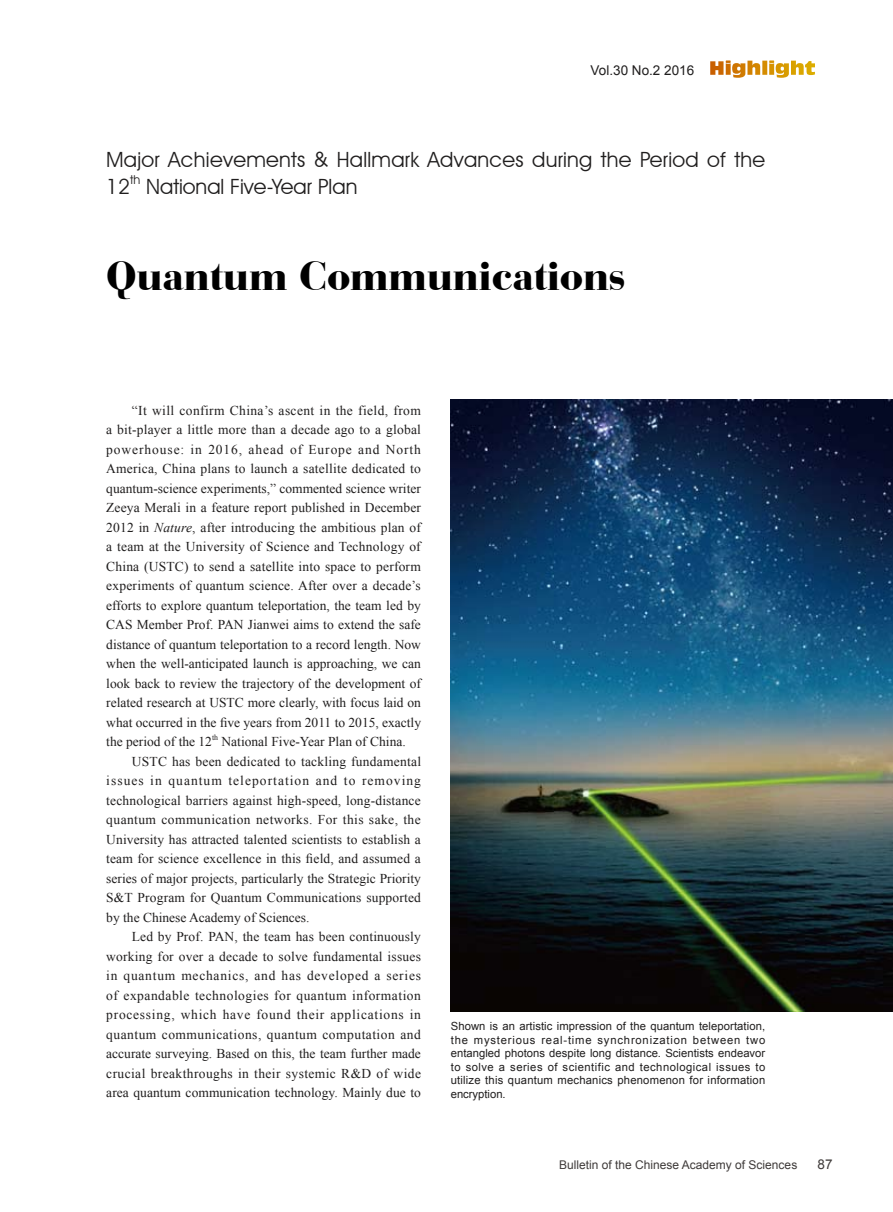
<style>
.page{position:relative;width:893px;height:1212px;background:#fff}
.page>*{position:absolute;margin:0;border:0;box-sizing:border-box;transform-origin:0 0}
.t1{font:900 42px "Bauer Bodoni BT";color:#000}
.t2{font:21px/27px "Avant Garde IT Cby BT";letter-spacing:.015em;color:#201e1e}
.t3{font:13.5px/19.5px "Times New Roman";letter-spacing:.015em;color:#201e1e;text-align:justify}
.t4{font:13.5px "Times New Roman";letter-spacing:.035em;color:#201e1e}
.t5{font:13.5px "Times New Roman";letter-spacing:.055em;color:#201e1e}
.t6{font:13.5px "Times New Roman";letter-spacing:.075em;color:#201e1e}
.t7{font:13.5px "Arial";color:#201e1e}
.t8{font:13.5px "Arial";color:#3f3b3a}
.t9{font:12.3px "Avant Garde IT Cby BT";color:#201e1e}
.t10{font:12px "Arial";color:#3f3b3a}
.t11{font:11.25px/13.5px "Arial";letter-spacing:.02em;color:#201e1e;text-align:justify}
.t12{font:7.8px "Times New Roman";color:#201e1e}
.s1{font-family:"Antique Olive Compact";font-size:18px;color:#fff}
.s2{font-style:italic}
</style>
<div class="page">
<img style="left:451px;top:400px;width:442px;height:611px">
<p class="t7" style="left:591px;top:61px;width:226px">Vol.30 No.2 2016 <span class="s1">Highlight</span></p>
<h2 class="t2" style="left:106px;top:146px;width:660px">Major Achievements &amp; Hallmark Advances during the Period of the<br>12</h2>
<p class="t9" style="left:130px;top:172px;width:12px">th</p>
<h2 class="t2" style="left:146px;top:173px;width:213px">National Five-Year Plan</h2>
<h1 class="t1" style="left:106px;top:250px;width:520px">Quantum Communications</h1>
<p class="t3" style="left:106px;top:400px;width:316px;text-indent:26px">“It will confirm China’s ascent in the field, from a bit-player a little more than a decade ago to a global powerhouse: in 2016, ahead of Europe and North America, China plans to launch a satellite dedicated to quantum-science experiments,” commented science writer Zeeya Merali in a feature report published in December 2012 in <span class="s2">Nature</span>, after introducing the ambitious plan of a team at the University of Science and Technology of China (USTC) to send a satellite into space to perform experiments of quantum science. After over a decade’s efforts to explore quantum teleportation, the team led by CAS Member Prof. PAN Jianwei aims to extend the safe distance of quantum teleportation to a record length. Now when the well-anticipated launch is approaching, we can look back to review the trajectory of the development of related research at USTC more clearly, with focus laid on what occurred in the five years from 2011 to 2015, exactly the period of the 12</p>
<p class="t12" style="left:212px;top:732px;width:8px">th</p>
<p class="t3" style="left:222px;top:732px;width:186px">National Five-Year Plan of China.</p>
<p class="t3" style="left:132px;top:751px;width:291px">USTC has been dedicated to tackling fundamental</p>
<p class="t6" style="left:106px;top:772px;width:316px">issues in quantum teleportation and to removing</p>
<p class="t3" style="left:106px;top:790px;width:316px">technological barriers against high-speed, long-distance</p>
<p class="t3" style="left:106px;top:810px;width:316px">quantum communication networks. For this sake, the</p>
<p class="t3" style="left:106px;top:829px;width:316px">University has attracted talented scientists to establish a</p>
<p class="t3" style="left:106px;top:849px;width:316px">team for science excellence in this field, and assumed a</p>
<p class="t3" style="left:106px;top:868px;width:316px">series of major projects, particularly the Strategic Priority</p>
<p class="t3" style="left:106px;top:888px;width:316px">S&amp;T Program for Quantum Communications supported</p>
<p class="t3" style="left:106px;top:907px;width:205px">by the Chinese Academy of Sciences.</p>
<p class="t3" style="left:132px;top:927px;width:291px">Led by Prof. PAN, the team has been continuously</p>
<p class="t3" style="left:106px;top:946px;width:316px">working for over a decade to solve fundamental issues</p>
<p class="t5" style="left:106px;top:966px;width:316px">in quantum mechanics, and has developed a series</p>
<p class="t4" style="left:106px;top:986px;width:316px">of expandable technologies for quantum information</p>
<p class="t5" style="left:106px;top:1005px;width:316px">processing, which have found their applications in</p>
<p class="t4" style="left:106px;top:1025px;width:316px">quantum communications, quantum computation and</p>
<p class="t3" style="left:106px;top:1044px;width:316px">accurate surveying. Based on this, the team further made</p>
<p class="t3" style="left:106px;top:1063px;width:316px">crucial breakthroughs in their systemic R&amp;D of wide</p>
<p class="t3" style="left:106px;top:1083px;width:316px">area quantum communication technology. Mainly due to</p>
<p class="t11" style="left:451px;top:1020px;width:316px">Shown is an artistic impression of the quantum teleportation, the mysterious real-time synchronization between two entangled photons despite long distance. Scientists endeavor to solve a series of scientific and technological issues to utilize this quantum mechanics phenomenon for information encryption.</p>
<p class="t10" style="left:559px;top:1157px;width:240px">Bulletin of the Chinese Academy of Sciences</p>
<p class="t8" style="left:817px;top:1156px;width:17px">87</p>
</div>
